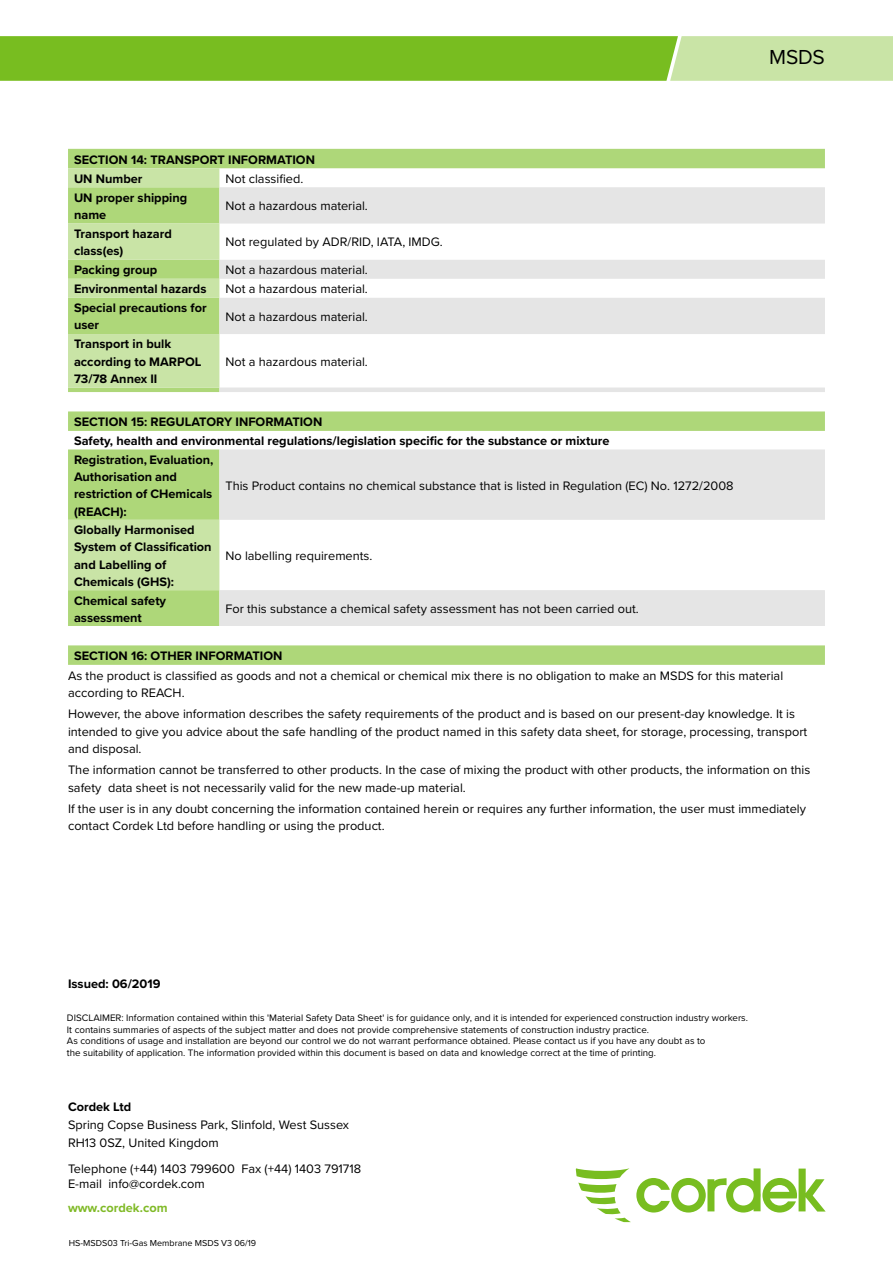
<style>
.page{position:relative;width:893px;height:1263px;background:#fff}
.page>*{position:absolute;margin:0;border:0;box-sizing:border-box;transform-origin:0 0}
.t1{font:21px "Proxima Nova";color:#000}
.t2{font:12.75px/17.2px "Proxima Nova";color:#000}
.t3{font:700 12.75px/17.2px "Proxima Nova";color:#000}
.t4{font:700 12.75px "Proxima Nova";color:#80ba27}
.t5{font:9.75px/11.7px "Proxima Nova";color:#000}
.t6{font:9px "Proxima Nova";color:#000}
</style>
<div class="page">
<svg style="left:0;top:36px;width:893px;height:45px;background:#8dc742"></svg>
<svg style="left:575px;top:1168px;width:251px;height:54px"></svg>
<svg style="left:68px;top:149px;width:757px;height:516px;fill:#aed779"></svg>
<svg style="left:68px;top:168px;width:151px;height:422px;background:#c2e09a"></svg>
<svg style="left:219px;top:187px;width:606px;height:439px;fill:#e8eae8"></svg>
<p class="t3" style="left:74px;top:150px;width:242px;line-height:19px">SECTION 14: TRANSPORT INFORMATION<br>UN Number</p>
<p class="t2" style="left:225px;top:169px;width:79px">Not classified.</p>
<p class="t3" style="left:74px;top:188px;width:115px">UN proper shipping name</p>
<p class="t2" style="left:225px;top:197px;width:144px">Not a hazardous material.</p>
<p class="t3" style="left:74px;top:225px;width:99px">Transport hazard class(es)</p>
<p class="t2" style="left:225px;top:233px;width:219px">Not regulated by ADR/RID, IATA, IMDG.</p>
<p class="t3" style="left:74px;top:261px;width:85px">Packing group</p>
<p class="t2" style="left:225px;top:261px;width:144px">Not a hazardous material.</p>
<p class="t3" style="left:74px;top:280px;width:134px">Environmental hazards</p>
<p class="t2" style="left:225px;top:280px;width:144px">Not a hazardous material.</p>
<p class="t3" style="left:74px;top:299px;width:134px">Special precautions for user</p>
<p class="t2" style="left:225px;top:307px;width:144px">Not a hazardous material.</p>
<p class="t3" style="left:74px;top:335px;width:129px">Transport in bulk according to MARPOL<br>73/78 Annex II</p>
<p class="t2" style="left:225px;top:352px;width:144px">Not a hazardous material.</p>
<p class="t3" style="left:74px;top:412px;width:537px;line-height:18.8px">SECTION 15: REGULATORY INFORMATION<br>Safety, health and environmental regulations/legislation specific for the substance or mixture<br>Registration, Evaluation,</p>
<p class="t3" style="left:74px;top:468px;width:140px">Authorisation and restriction of CHemicals (REACH):</p>
<p class="t2" style="left:225px;top:476px;width:510px">This Product contains no chemical substance that is listed in Regulation (EC) No. 1272/2008</p>
<p class="t3" style="left:74px;top:521px;width:139px">Globally Harmonised<br>System of Classification and Labelling of<br>Chemicals (GHS):</p>
<p class="t2" style="left:225px;top:547px;width:149px">No labelling requirements.</p>
<h1 class="t1" style="left:769px;top:42px;width:57px">MSDS</h1>
<p class="t3" style="left:74px;top:591px;width:94px">Chemical safety assessment</p>
<p class="t2" style="left:225px;top:600px;width:415px">For this substance a chemical safety assessment has not been carried out.</p>
<p class="t3" style="left:74px;top:647px;width:210px">SECTION 16: OTHER INFORMATION</p>
<p class="t2" style="left:68px;top:666px;width:717px">As the product is classified as goods and not a chemical or chemical mix there is no obligation to make an MSDS for this material according to REACH.</p>
<p class="t2" style="left:68px;top:705px;width:741px">However, the above information describes the safety requirements of the product and is based on our present-day knowledge. It is intended to give you advice about the safe handling of the product named in this safety data sheet, for storage, processing, transport and disposal.</p>
<p class="t2" style="left:68px;top:761px;width:744px">The information cannot be transferred to other products. In the case of mixing the product with other products, the information on this safety data sheet is not necessarily valid for the new made-up material.</p>
<p class="t2" style="left:68px;top:800px;width:739px">If the user is in any doubt concerning the information contained herein or requires any further information, the user must immediately contact Cordek Ltd before handling or using the product.</p>
<p class="t3" style="left:68px;top:975px;width:94px">Issued: 06/2019</p>
<p class="t5" style="left:67px;top:1011px;width:683px">DISCLAIMER: Information contained within this 'Material Safety Data Sheet' is for guidance only, and it is intended for experienced construction industry workers.<br>It contains summaries of aspects of the subject matter and does not provide comprehensive statements of construction industry practice.<br>As conditions of usage and installation are beyond our control we do not warrant performance obtained. Please contact us if you have any doubt as to<br>the suitability of application. The information provided within this document is based on data and knowledge correct at the time of printing.</p>
<p class="t3" style="left:68px;top:1097px;width:65px">Cordek Ltd</p>
<p class="t2" style="left:68px;top:1115px;width:283px;line-height:18px">Spring Copse Business Park, Slinfold, West Sussex<br>RH13 0SZ, United Kingdom</p>
<p class="t2" style="left:68px;top:1161px;width:295px;line-height:15px">Telephone (+44) 1403 799600 Fax (+44) 1403 791718<br>E-mail info@cordek.com</p>
<p class="t4" style="left:68px;top:1198px;width:101px">www.cordek.com</p>
<p class="t6" style="left:69px;top:1236px;width:189px">HS-MSDS03 Tri-Gas Membrane MSDS V3 06/19</p>
</div>
